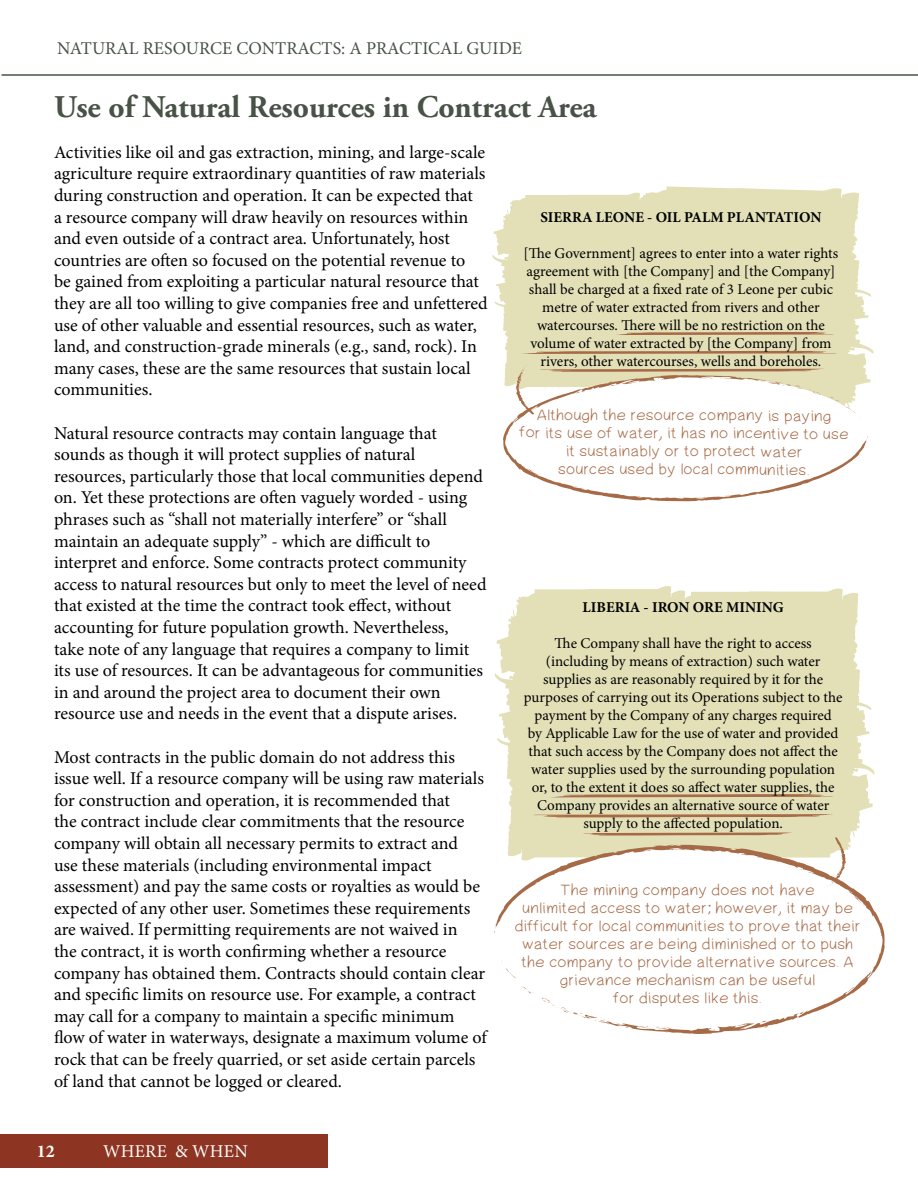
<style>
.page{position:relative;width:918px;height:1188px;background:#fff}
.page>*{position:absolute;margin:0;border:0;box-sizing:border-box;transform-origin:0 0}
.t1{font:700 31.5px "Adobe Garamond Pro";color:#485246}
.t2{font:18px/21.6px "Minion Pro";color:#000}
.t3{font:18px "Minion Pro";color:#485246}
.t4{font:18px "Minion Pro";letter-spacing:.01em;color:#fff}
.t5{font:700 18px "Minion Pro";color:#fff}
.t6{font:15px/18px "Minion Pro";letter-spacing:-.005em;color:#000;text-align:center}
.t7{font:15px/18px "PW Simple Handwriting";color:#a66a47;text-align:center}
.t8{font:700 15px "Minion Pro";color:#000}
.s1{font-family:"Century Gothic"}
</style>
<div class="page">
<div style="left:0;top:1134px;width:328px;height:34px;background:#8d3522"></div>
<hr style="left:2px;top:74px;width:916px;height:2px;background:#485246">
<svg style="left:496px;top:890px;width:389px;height:144px"></svg>
<svg style="left:869px;top:969px;width:4px;height:7px"></svg>
<svg style="left:540px;top:997px;width:92px;height:31px"></svg>
<svg style="left:654px;top:1027px;width:21px;height:6px"></svg>
<svg style="left:709px;top:1028px;width:6px;height:3px"></svg>
<svg style="left:759px;top:1021px;width:8px;height:7px"></svg>
<svg style="left:503px;top:426px;width:363px;height:75px"></svg>
<svg style="left:542px;top:477px;width:13px;height:6px"></svg>
<svg style="left:492px;top:187px;width:381px;height:239px"></svg>
<svg style="left:495px;top:586px;width:380px;height:304px"></svg>
<p class="t3" style="left:57px;top:36px;width:466px">NATURAL RESOURCE CONTRACTS: A PRACTICAL GUIDE</p>
<h1 class="t1" style="left:54px;top:89px;width:544px">Use of Natural Resources in Contract Area</h1>
<p class="t2" style="left:54px;top:141px;width:435px">Activities like oil and gas extraction, mining, and large-scale agriculture require extraordinary quantities of raw materials during construction and operation. It can be expected that<br>a resource company will draw heavily on resources within and even outside of a contract area. Unfortunately, host countries are often so focused on the potential revenue to<br>be gained from exploiting a particular natural resource that they are all too willing to give companies free and unfettered use of other valuable and essential resources, such as water, land, and construction-grade minerals (e.g., sand, rock). In many cases, these are the same resources that sustain local communities.</p>
<p class="t2" style="left:54px;top:422px;width:434px">Natural resource contracts may contain language that sounds as though it will protect supplies of natural resources, particularly those that local communities depend on. Yet these protections are often vaguely worded - using phrases such as “shall not materially interfere” or “shall maintain an adequate supply” - which are difficult to interpret and enforce. Some contracts protect community access to natural resources but only to meet the level of need that existed at the time the contract took effect, without accounting for future population growth. Nevertheless,<br>take note of any language that requires a company to limit its use of resources. It can be advantageous for communities in and around the project area to document their own resource use and needs in the event that a dispute arises.</p>
<p class="t2" style="left:54px;top:746px;width:434px">Most contracts in the public domain do not address this issue well. If a resource company will be using raw materials for construction and operation, it is recommended that<br>the contract include clear commitments that the resource company will obtain all necessary permits to extract and<br>use these materials (including environmental impact assessment) and pay the same costs or royalties as would be expected of any other user. Sometimes these requirements are waived. If permitting requirements are not waived in<br>the contract, it is worth confirming whether a resource company has obtained them. Contracts should contain clear and specific limits on resource use. For example, a contract may call for a company to maintain a specific minimum flow of water in waterways, designate a maximum volume of rock that can be freely quarried, or set aside certain parcels of land that cannot be logged or cleared.</p>
<p class="t8" style="left:540px;top:207px;width:283px">SIERRA LEONE - OIL PALM PLANTATION</p>
<p class="t6" style="left:524px;top:244px;width:316px">[The Government] agrees to enter into a water rights agreement with [the Company] and [the Company] shall be charged at a fixed rate of 3 Leone per cubic metre of water extracted from rivers and other watercourses. There will be no restriction on the volume of water extracted by [the Company] from rivers, other watercourses, wells and boreholes.</p>
<p class="t7" style="left:520px;top:407px;width:331px">Although the resource company is paying<br>for its use of water, it has no incentive to use it sustainably or to protect water<br>sources used by local communities.</p>
<p class="t8" style="left:583px;top:596px;width:203px">LIBERIA - IRON ORE MINING</p>
<p class="t6" style="left:524px;top:634px;width:320px">The Company shall have the right to access (including by means of extraction) such water supplies as are reasonably required by it for the purposes of carrying out its Operations subject to the payment by the Company of any charges required<br>by Applicable Law for the use of water and provided that such access by the Company does not affect the water supplies used by the surrounding population or, to the extent it does so affect water supplies, the Company provides an alternative source of water supply to the affected population.</p>
<p class="t7" style="left:515px;top:882px;width:347px">The mining company does not have<br>unlimited access to water<span class="s1">;</span> however, it may be difficult for local communities to prove that their water sources are being diminished or to push the company to provide alternative sources. A grievance mechanism can be useful<br>for disputes like this.</p>
<p class="t5" style="left:37px;top:1138px;width:19px">12</p>
<p class="t4" style="left:103px;top:1139px;width:146px">WHERE &amp; WHEN</p>
</div>
